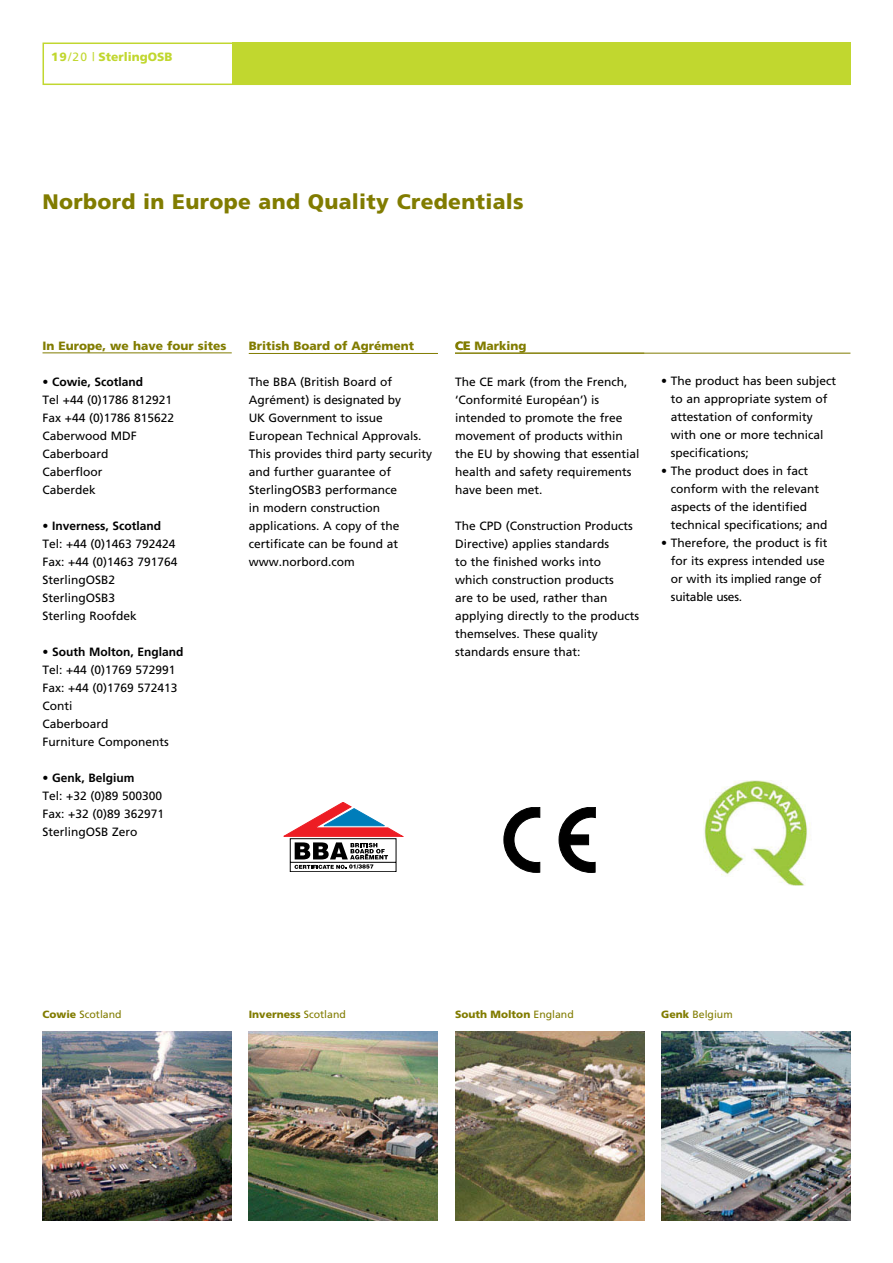
<style>
.page{position:relative;width:893px;height:1263px;background:#fff}
.page>*{position:absolute;margin:0;border:0;box-sizing:border-box;transform-origin:0 0}
.t1{font:900 21px "Frutiger";letter-spacing:.015em;color:#817c00}
.t2{font:12px/18px "Frutiger";color:#000}
.t3{font:700 12px "Frutiger";color:#000}
.t4{font:900 12px "Frutiger";color:#817c00}
.t5{font:900 12px "Frutiger";color:#c1d72f}
.t6{font:900 10.5px "Frutiger";color:#817c00}
.t7{font:10.5px "Frutiger";color:#817c00}
.s1{font-weight:400}
.s2{font-weight:900}
</style>
<div class="page">
<img style="left:455px;top:1031px;width:189px;height:189px">
<img style="left:661px;top:1032px;width:189px;height:188px">
<img style="left:249px;top:1031px;width:189px;height:189px">
<img style="left:43px;top:1031px;width:189px;height:189px">
<div style="left:43px;top:43px;width:807px;height:42px;border:2px solid #c1d72f"></div>
<div style="left:232px;top:43px;width:618px;height:42px;background:#c1d72f"></div>
<hr style="left:43px;top:353px;width:189px;height:1px;background:#817c00">
<hr style="left:249px;top:353px;width:189px;height:1px;background:#817c00">
<hr style="left:455px;top:353px;width:395px;height:1px;background:#817c00">
<svg style="left:284px;top:802px;width:119px;height:70px"></svg>
<svg style="left:559px;top:807px;width:36px;height:65px"></svg>
<svg style="left:504px;top:807px;width:36px;height:65px"></svg>
<img style="left:703px;top:780px;width:107px;height:105px">
<p class="t5" style="left:51px;top:50px;width:123px">19<span class="s1">/20 |</span> SterlingOSB</p>
<h1 class="t1" style="left:43px;top:189px;width:483px">Norbord in Europe and Quality Credentials</h1>
<p class="t4" style="left:43px;top:338px;width:185px">In Europe, we have four sites</p>
<p class="t3" style="left:43px;top:374px;width:102px">• Cowie, Scotland</p>
<p class="t2" style="left:43px;top:390px;width:133px">Tel +44 (0)1786 812921<br>Fax +44 (0)1786 815622<br>Caberwood MDF<br>Caberboard<br>Caberfloor<br>Caberdek</p>
<p class="t3" style="left:43px;top:518px;width:120px">• Inverness, Scotland</p>
<p class="t2" style="left:43px;top:534px;width:136px">Tel: +44 (0)1463 792424<br>Fax: +44 (0)1463 791764<br>SterlingOSB2<br>SterlingOSB3<br>Sterling Roofdek</p>
<p class="t3" style="left:43px;top:644px;width:143px">• South Molton, England</p>
<p class="t2" style="left:43px;top:660px;width:136px">Tel: +44 (0)1769 572991<br>Fax: +44 (0)1769 572413<br>Conti<br>Caberboard<br>Furniture Components</p>
<p class="t3" style="left:43px;top:770px;width:94px">• Genk, Belgium</p>
<p class="t2" style="left:43px;top:786px;width:123px">Tel: +32 (0)89 500300<br>Fax: +32 (0)89 362971<br>SterlingOSB Zero</p>
<p class="t4" style="left:455px;top:338px;width:73px">CE Marking</p>
<p class="t4" style="left:249px;top:339px;width:167px">British Board of Agrément</p>
<p class="t2" style="left:249px;top:373px;width:185px">The BBA (British Board of<br>Agrément) is designated by<br>UK Government to issue<br>European Technical Approvals.<br>This provides third party security and further guarantee of<br>SterlingOSB3 performance<br>in modern construction applications. A copy of the certificate can be found at www.norbord.com</p>
<p class="t2" style="left:455px;top:372px;width:186px">The CE mark (from the French, ‘Conformité Européan’) is intended to promote the free movement of products within the EU by showing that essential health and safety requirements have been met.</p>
<p class="t2" style="left:455px;top:516px;width:186px">The CPD (Construction Products<br>Directive) applies standards<br>to the finished works into<br>which construction products<br>are to be used, rather than applying directly to the products themselves. These quality standards ensure that:</p>
<p class="t2" style="left:671px;top:371px;width:167px;text-indent:-10px">• The product has been subject to an appropriate system of attestation of conformity with one or more technical specifications;</p>
<p class="t2" style="left:671px;top:461px;width:158px;text-indent:-10px">• The product does in fact conform with the relevant aspects of the identified technical specifications; and</p>
<p class="t2" style="left:671px;top:533px;width:158px;text-indent:-10px">• Therefore, the product is fit for its express intended use or with its implied range of suitable uses.</p>
<p class="t7" style="left:43px;top:1008px;width:81px"><span class="s2">Cowie</span> Scotland</p>
<p class="t6" style="left:249px;top:1008px;width:99px">Inverness <span class="s1">Scotland</span></p>
<p class="t6" style="left:455px;top:1008px;width:120px">South Molton <span class="s1">England</span></p>
<p class="t7" style="left:661px;top:1008px;width:73px"><span class="s2">Genk</span> Belgium</p>
</div>
